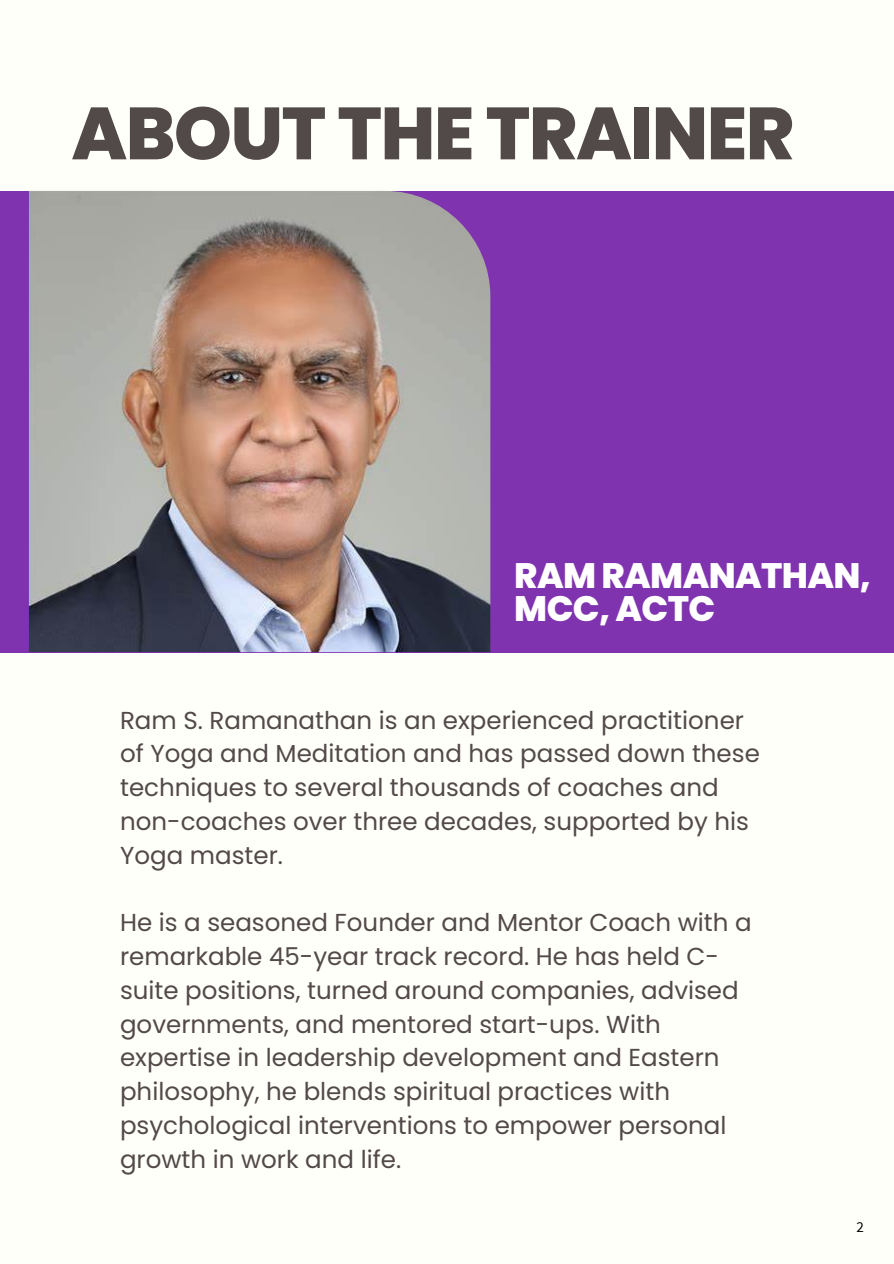
<style>
.page{position:relative;width:894px;height:1264px;background:#fff}
.page>*{position:absolute;margin:0;border:0;box-sizing:border-box;transform-origin:0 0}
.t1{font:800 73.65px "Poppins";letter-spacing:-.02em;color:#524949}
.t2{font:800 35.4px/33.2px "Poppins";letter-spacing:-.02em;color:#fff}
.t3{font:24.45px/33.8px "Poppins";color:#524949}
.t4{font:15px "Source Sans Pro";color:#000}
</style>
<div class="page">
<div style="left:0;top:0;width:893px;height:1263px;background:#fffffa"></div>
<div style="left:0;top:191px;width:893px;height:461px;background:#8033af"></div>
<img style="left:29px;top:191px;width:461px;height:461px">
<h2 class="t1" style="left:71px;top:82px;width:724px">ABOUT THE TRAINER</h2>
<p class="t2" style="left:514px;top:559px;width:358px">RAM RAMANATHAN,<br>MCC, ACTC</p>
<h1 class="t3" style="left:120px;top:703px;width:641px">Ram S. Ramanathan is an experienced practitioner of Yoga and Meditation and has passed down these techniques to several thousands of coaches and non-coaches over three decades, supported by his Yoga master.</h1>
<p class="t3" style="left:120px;top:905px;width:633px">He is a seasoned Founder and Mentor Coach with a remarkable 45-year track record. He has held C&shy;suite positions, turned around companies, advised governments, and mentored start-ups. With expertise in leadership development and Eastern philosophy, he blends spiritual practices with psychological interventions to empower personal growth in work and life.</p>
<p class="t4" style="left:856px;top:1217px;width:9px">2</p>
</div>
